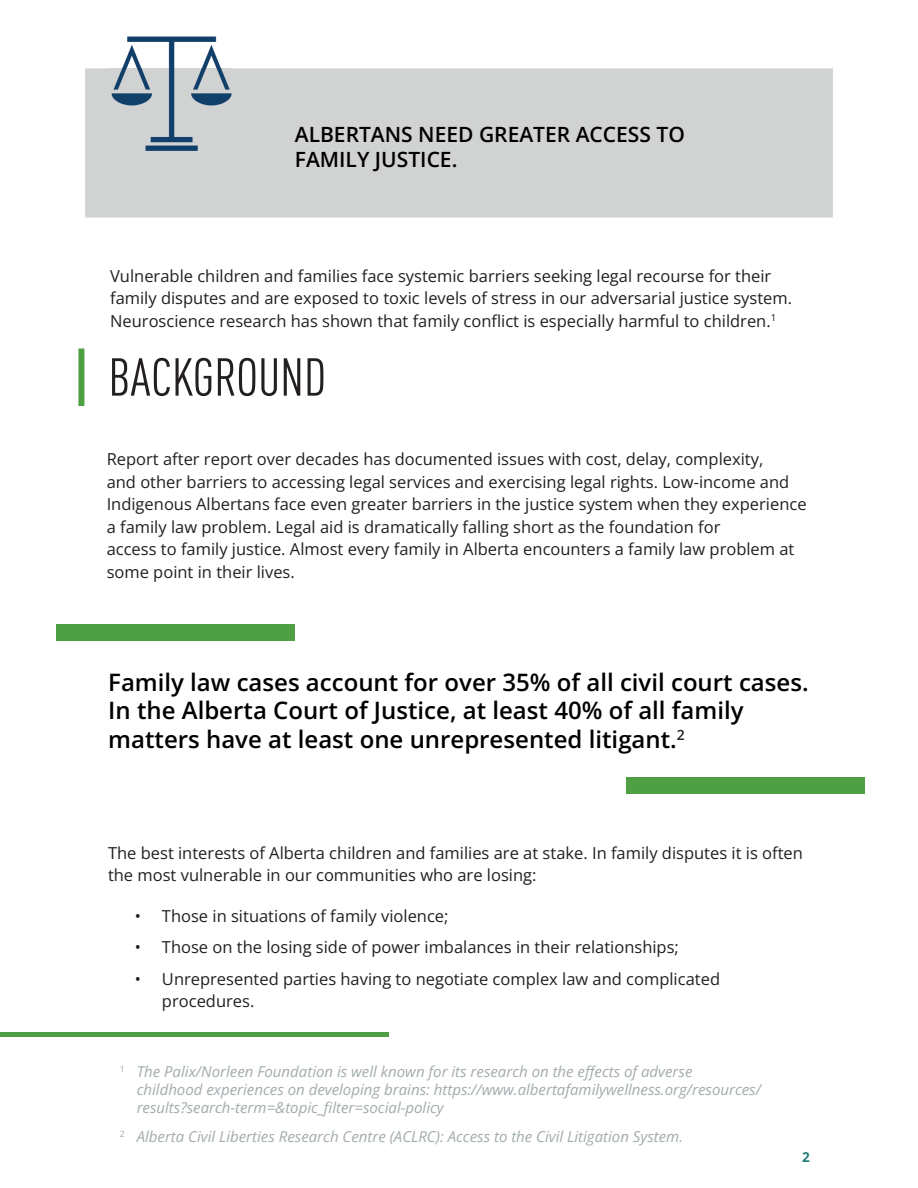
<style>
.page{position:relative;width:918px;height:1188px;background:#fff}
.page>*{position:absolute;margin:0;border:0;box-sizing:border-box;transform-origin:0 0}
.t1{font:condensed 52.5px "DIN Offc";color:#231f20}
.t2{font:600 24px/28.5px "Open Sans";color:#000}
.t3{font:600 21px/25.2px "Open Sans";color:#000}
.t4{font:16.5px/22.5px "Open Sans";color:#231f20}
.t5{font:italic 15px/18px "Open Sans";color:#a2abad}
.t6{font:700 13.5px "Open Sans";color:#237d78}
</style>
<div class="page">
<div style="left:85px;top:68px;width:748px;height:150px;background:#d1d3d3"></div>
<div style="left:78px;top:349px;width:6px;height:57px;background:#4f9f45"></div>
<div style="left:626px;top:778px;width:238px;height:16px;background:#4f9f45"></div>
<div style="left:56px;top:625px;width:238px;height:16px;background:#4f9f45"></div>
<hr style="left:0;top:1032px;width:389px;height:4px;background:#4f9f45">
<img style="left:110px;top:36px;width:122px;height:117px">
<p class="t3" style="left:295px;top:121px;width:392px">ALBERTANS NEED GREATER ACCESS TO<br>FAMILY JUSTICE.</p>
<p class="t4" style="left:110px;top:264px;width:684px">Vulnerable children and families face systemic barriers seeking legal recourse for their family disputes and are exposed to toxic levels of stress in our adversarial justice system.<br>Neuroscience research has shown that family conflict is especially harmful to children.<sup>1</sup></p>
<h1 class="t1" style="left:108px;top:347px;width:219px">BACKGROUND</h1>
<p class="t4" style="left:107px;top:447px;width:702px">Report after report over decades has documented issues with cost, delay, complexity,<br>and other barriers to accessing legal services and exercising legal rights. Low-income and Indigenous Albertans face even greater barriers in the justice system when they experience a family law problem. Legal aid is dramatically falling short as the foundation for<br>access to family justice. Almost every family in Alberta encounters a family law problem at some point in their lives.</p>
<h2 class="t2" style="left:108px;top:667px;width:702px">Family law cases account for over 35% of all civil court cases.<br>In the Alberta Court of Justice, at least 40% of all family matters have at least one unrepresented litigant.<sup>2</sup></h2>
<p class="t4" style="left:108px;top:841px;width:696px">The best interests of Alberta children and families are at stake. In family disputes it is often the most vulnerable in our communities who are losing:</p>
<p class="t4" style="left:135px;top:904px;width:315px">• Those in situations of family violence;</p>
<p class="t4" style="left:135px;top:935px;width:545px">• Those on the losing side of power imbalances in their relationships;</p>
<p class="t4" style="left:162px;top:967px;width:560px;text-indent:-27px">• Unrepresented parties having to negotiate complex law and complicated procedures.</p>
<p class="t5" style="left:137px;top:1063px;width:626px;text-indent:-17px"><sup>1</sup> The Palix/Norleen Foundation is well known for its research on the effects of adverse childhood experiences on developing brains: https://www.albertafamilywellness.org/resources/ results?search-term=&amp;topic_filter=social-policy</p>
<p class="t5" style="left:120px;top:1127px;width:565px"><sup>2</sup> Alberta Civil Liberties Research Centre (ACLRC): Access to the Civil Litigation System.</p>
<p class="t6" style="left:802px;top:1148px;width:9px">2</p>
</div>
